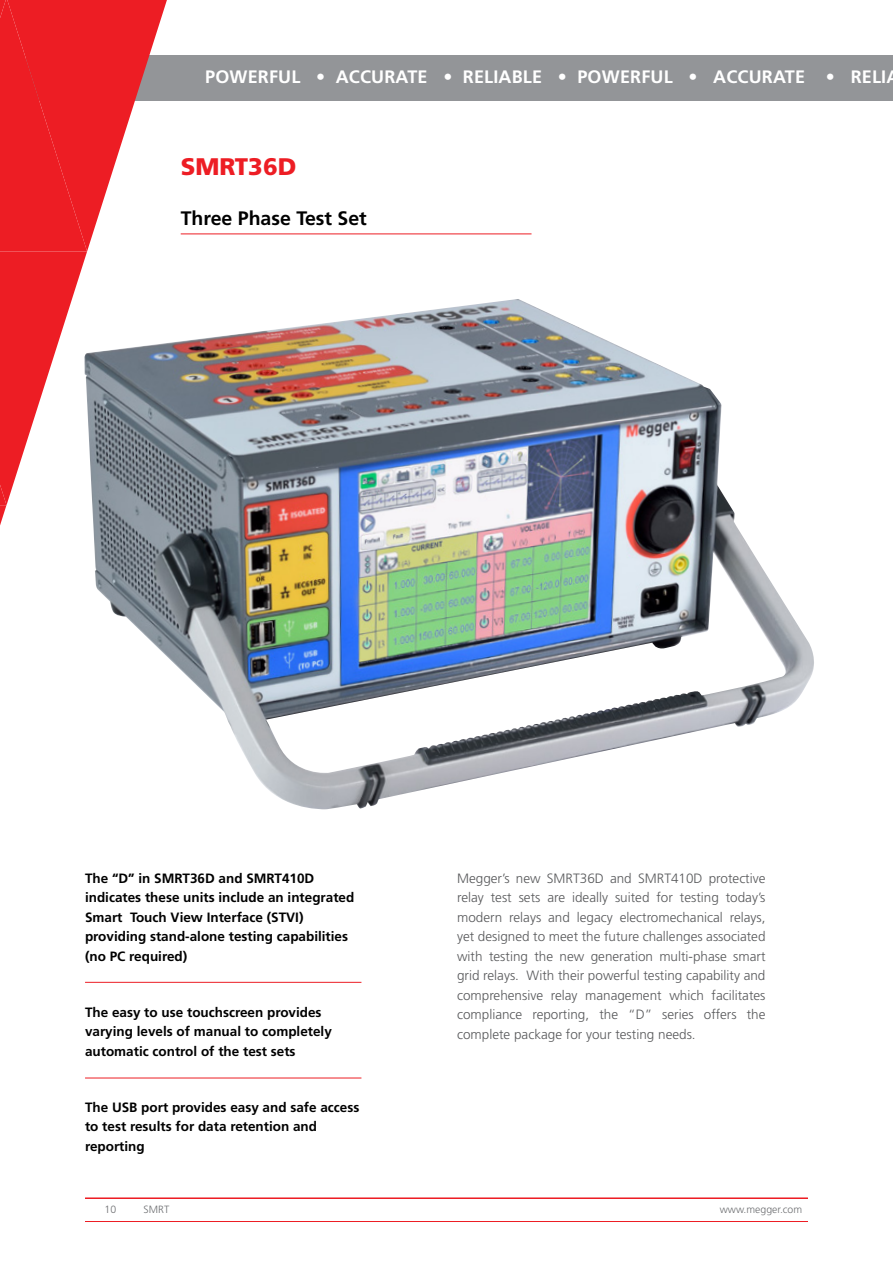
<style>
.page{position:relative;width:893px;height:1263px;background:#fff}
.page>*{position:absolute;margin:0;border:0;box-sizing:border-box;transform-origin:0 0}
.t1{font:900 24px "Frutiger";color:#ed1d24}
.t2{font:700 19.5px "Frutiger LT Std";color:#000}
.t3{font:700 18px "Frutiger";letter-spacing:.01em;color:#fff}
.t4{font:300 13.5px/19.5px "Frutiger LT Std";color:#58595b;text-align:justify}
.t5{font:700 13.5px/19.5px "Frutiger";color:#000}
.t6{font:300 10.5px "Frutiger LT Std";color:#6d6e71}
</style>
<div class="page">
<div style="left:26px;top:56px;width:867px;height:45px;background:#939598"></div>
<hr style="left:181px;top:234px;width:350px;height:1px;background:#ed1d24">
<img style="left:171px;top:299px;width:643px;height:511px">
<hr style="left:85px;top:982px;width:276px;height:1px;background:#ed1d24">
<hr style="left:85px;top:1078px;width:276px;height:1px;background:#ed1d24">
<svg style="left:0;top:0;width:171px;height:660px"></svg>
<hr style="left:85px;top:1198px;width:723px;height:1px;background:#ed1d24">
<hr style="left:85px;top:1221px;width:723px;height:1px;background:#ed1d24">
<h3 class="t3" style="left:205px;top:66px;width:696px">POWERFUL • ACCURATE • RELIABLE • POWERFUL • ACCURATE • RELIA</h3>
<h1 class="t1" style="left:181px;top:153px;width:117px">SMRT36D</h1>
<h2 class="t2" style="left:181px;top:207px;width:188px">Three Phase Test Set</h2>
<p class="t5" style="left:85px;top:868px;width:271px">The “D” in SMRT36D and SMRT410D indicates these units include an integrated Smart Touch View Interface (STVI) providing stand-alone testing capabilities (no PC required)</p>
<p class="t5" style="left:85px;top:1002px;width:248px">The easy to use touchscreen provides varying levels of manual to completely automatic control of the test sets</p>
<p class="t5" style="left:85px;top:1097px;width:276px">The USB port provides easy and safe access to test results for data retention and reporting</p>
<p class="t4" style="left:457px;top:869px;width:310px">Megger’s new SMRT36D and SMRT410D protective relay test sets are ideally suited for testing today’s modern relays and legacy electromechanical relays, yet designed to meet the future challenges associated with testing the new generation multi-phase smart grid relays. With their powerful testing capability and comprehensive relay management which facilitates compliance reporting, the “D” series offers the complete package for your testing needs.</p>
<p class="t6" style="left:105px;top:1204px;width:13px">10</p>
<p class="t6" style="left:144px;top:1204px;width:27px">SMRT</p>
<p class="t6" style="left:720px;top:1204px;width:84px">www.megger.com</p>
</div>
